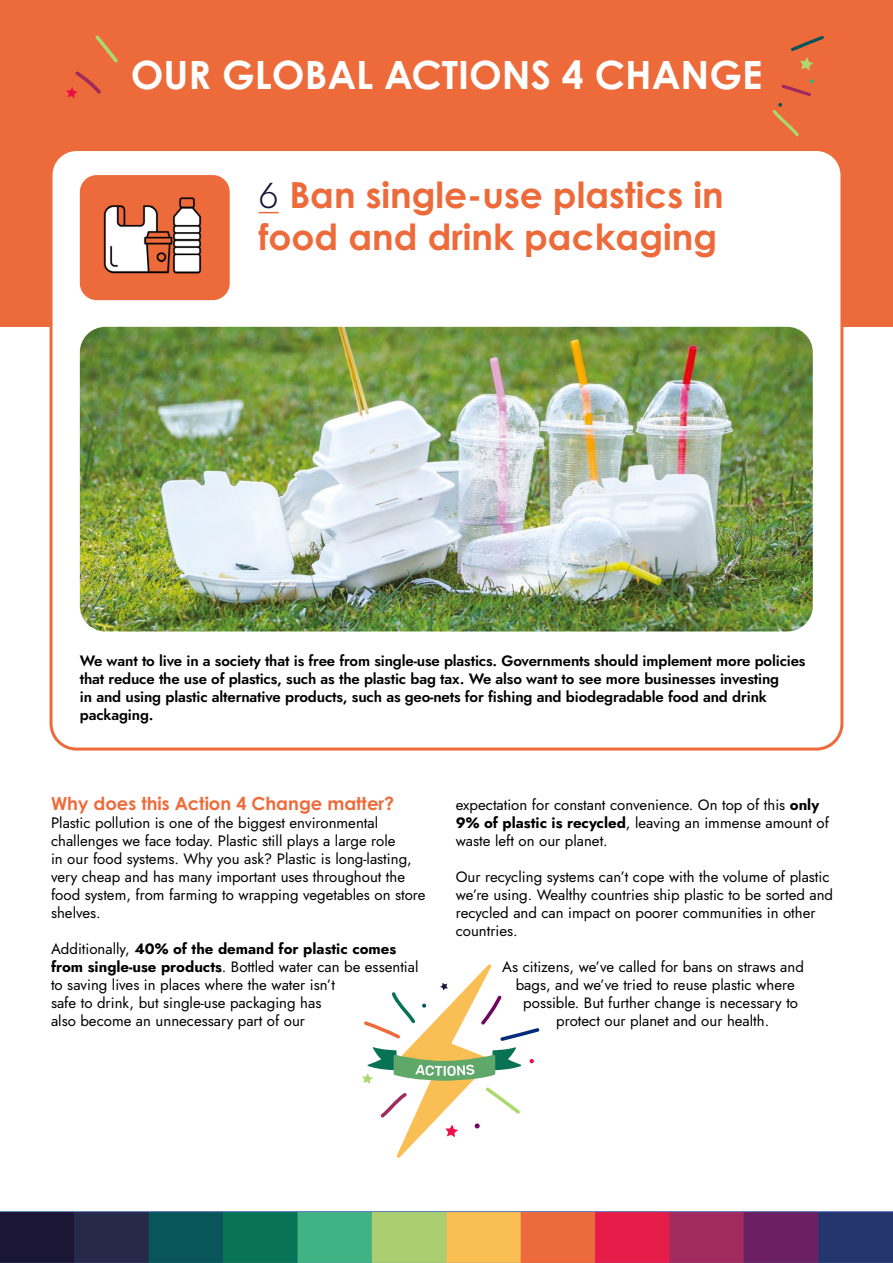
<style>
.page{position:relative;width:893px;height:1263px;background:#fff}
.page>*{position:absolute;margin:0;border:0;box-sizing:border-box;transform-origin:0 0}
.t1{font:700 39px "Century Gothic Pro";color:#fff}
.t2{font:700 36px/42px "Century Gothic Pro";color:#ed6b3b}
.t3{font:700 18px "Century Gothic Pro";color:#ed6b3b}
.t4{font:15px/18px "Jost";color:#000}
.t5{font:600 15px/18px "Jost";letter-spacing:-.01em;color:#000}
.s1{font-family:"Jost";font-weight:300;color:#1a1233}
.s2{font-weight:700}
</style>
<div class="page">
<div style="left:0;top:0;width:893px;height:327px;background:#ed6b3b"></div>
<div style="left:0;top:1212px;width:75px;height:51px;background:#1b1633"></div>
<div style="left:74px;top:1212px;width:75px;height:51px;background:#27294a"></div>
<div style="left:149px;top:1212px;width:75px;height:51px;background:#08555a"></div>
<div style="left:223px;top:1212px;width:75px;height:51px;background:#097455"></div>
<div style="left:297px;top:1212px;width:75px;height:51px;background:#41b283"></div>
<div style="left:372px;top:1212px;width:75px;height:51px;background:#abce70"></div>
<div style="left:446px;top:1212px;width:75px;height:51px;background:#fabf53"></div>
<div style="left:521px;top:1212px;width:74px;height:51px;background:#ed6b3b"></div>
<div style="left:595px;top:1212px;width:75px;height:51px;background:#e61d49"></div>
<div style="left:669px;top:1212px;width:75px;height:51px;background:#a22b5d"></div>
<div style="left:744px;top:1212px;width:75px;height:51px;background:#6c1f62"></div>
<div style="left:818px;top:1212px;width:75px;height:51px;background:#24366d"></div>
<div style="left:51px;top:150px;width:791px;height:599px;background:#fff;border-radius:26px"></div>
<div style="left:50px;top:148px;width:793px;height:602px;border:3px solid #ed6b3b;border-radius:26px"></div>
<img style="left:80px;top:327px;width:733px;height:304px">
<svg style="left:258px;top:212px;width:21px;height:1px"></svg>
<svg style="left:95px;top:35px;width:23px;height:28px"></svg>
<svg style="left:66px;top:71px;width:35px;height:27px"></svg>
<svg style="left:772px;top:35px;width:52px;height:102px"></svg>
<svg style="left:362px;top:964px;width:177px;height:194px"></svg>
<div style="left:80px;top:175px;width:150px;height:125px;background:#ed6b3b;border-radius:17px"></div>
<img style="left:103px;top:197px;width:99px;height:77px">
<h1 class="t1" style="left:131px;top:51px;width:633px">OUR GLOBAL ACTIONS 4 CHANGE</h1>
<h2 class="t2" style="left:258px;top:173px;width:467px"><span class="s1">6</span> Ban single-use plastics in food and drink packaging</h2>
<p class="t5" style="left:80px;top:652px;width:727px">We want to live in a society that is free from single-use plastics. Governments should implement more policies that reduce the use of plastics, such as the plastic bag tax. We also want to see more businesses investing<br>in and using plastic alternative products, such as geo-nets for fishing and biodegradable food and drink packaging.</p>
<p class="t3" style="left:51px;top:792px;width:345px">Why does this Action 4 Change matter?</p>
<p class="t4" style="left:51px;top:814px;width:376px">Plastic pollution is one of the biggest environmental challenges we face today. Plastic still plays a large role<br>in our food systems. Why you ask? Plastic is long-lasting, very cheap and has many important uses throughout the food system, from farming to wrapping vegetables on store shelves.</p>
<p class="t4" style="left:51px;top:940px;width:369px">Additionally, <span class="s2">40% of the demand for plastic comes from single-use products</span>. Bottled water can be essential to saving lives in places where the water isn’t<br>safe to drink, but single-use packaging has<br>also become an unnecessary part of our</p>
<p class="t4" style="left:456px;top:796px;width:375px">expectation for constant convenience. On top of this <span class="s2">only<br>9% of plastic is recycled</span>, leaving an immense amount of waste left on our planet.</p>
<p class="t4" style="left:456px;top:868px;width:379px">Our recycling systems can’t cope with the volume of plastic we’re using. Wealthy countries ship plastic to be sorted and recycled and can impact on poorer communities in other countries.</p>
<p class="t4" style="left:502px;top:958px;width:303px">As citizens, we’ve called for bans on straws and</p>
<p class="t4" style="left:516px;top:976px;width:280px">bags, and we’ve tried to reuse plastic where</p>
<p class="t4" style="left:523px;top:994px;width:276px">possible. But further change is necessary to</p>
<p class="t4" style="left:556px;top:1012px;width:214px">protect our planet and our health.</p>
</div>
